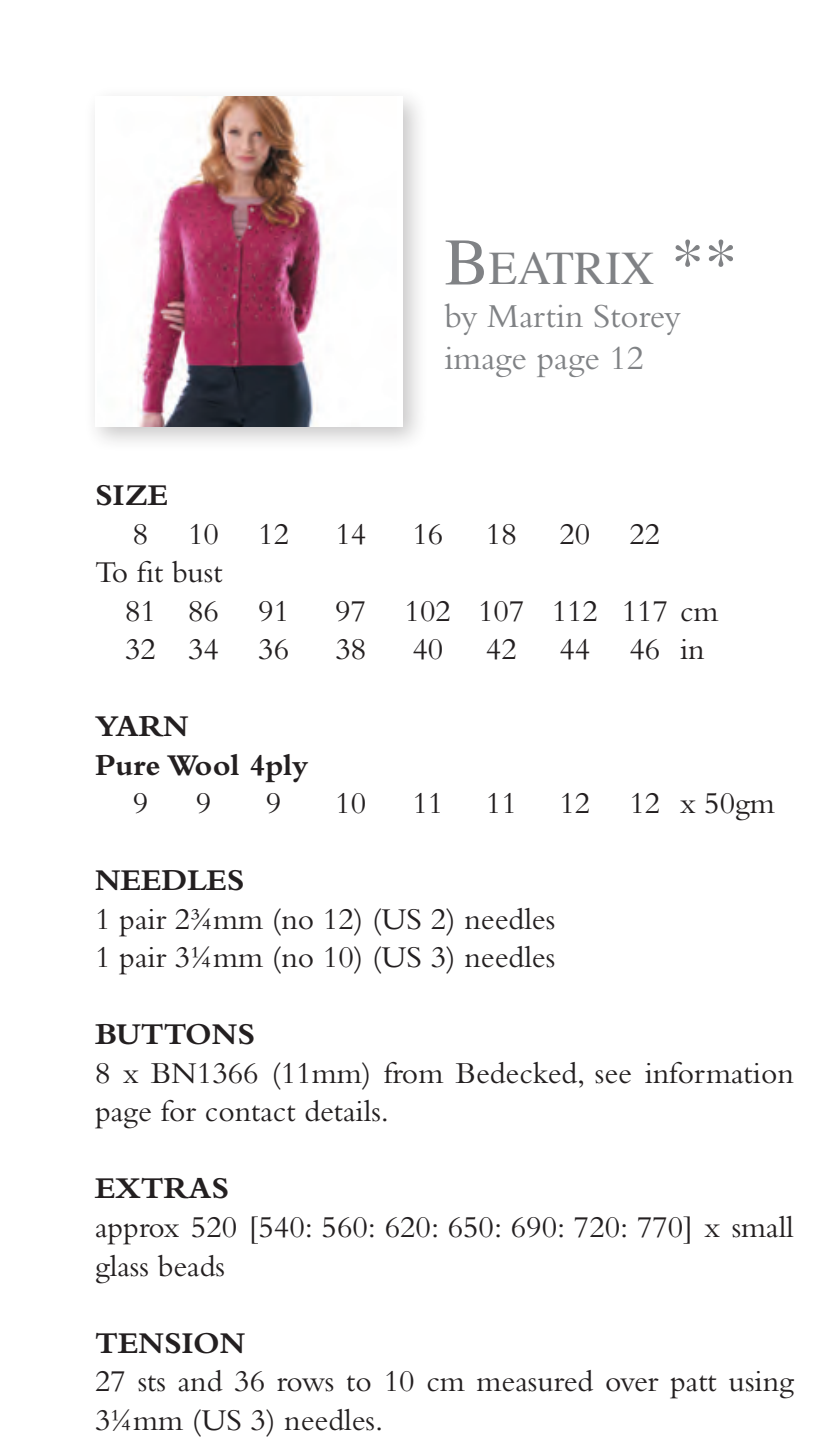
<style>
.page{position:relative;width:822px;height:1447px;background:#fff}
.page>*{position:absolute;margin:0;border:0;box-sizing:border-box;transform-origin:0 0}
.t1{font:46.55px "Times";color:#808285}
.t2{font:35px "Bembo Std";color:#808285}
.t3{font:31.5px/38.5px "Bembo Std";color:#231f20}
.t4{font:700 31.5px "Bembo Std";color:#231f20}
.s1{font-size:66.5px}
</style>
<div class="page">
<div style="left:83px;top:85px;width:346px;height:367px;background:#231f20;opacity:.25"></div>
<div style="left:95px;top:97px;width:308px;height:330px;background:#fff"></div>
<img style="left:137px;top:97px;width:187px;height:330px">
<p class="t1" style="left:444px;top:225px;width:294px"><span class="s1">B</span>EATRIX <span class="s1">**</span></p>
<p class="t2" style="left:444px;top:295px;width:238px">by Martin Storey</p>
<p class="t2" style="left:444px;top:337px;width:201px">image page 12</p>
<p class="t4" style="left:95px;top:477px;width:75px">SIZE</p>
<p class="t3" style="left:133px;top:514px;width:17px">8</p>
<p class="t3" style="left:188px;top:514px;width:102px">10 12</p>
<p class="t3" style="left:335px;top:514px;width:32px">14</p>
<p class="t3" style="left:412px;top:514px;width:32px">16</p>
<p class="t3" style="left:486px;top:514px;width:32px">18</p>
<p class="t3" style="left:559px;top:514px;width:102px">20 22</p>
<p class="t3" style="left:95px;top:552px;width:129px">To fit bust</p>
<p class="t3" style="left:125px;top:591px;width:165px">81 86 91</p>
<p class="t3" style="left:335px;top:591px;width:381px">97 102 107 112 117 cm</p>
<p class="t3" style="left:125px;top:629px;width:165px">32 34 36</p>
<p class="t3" style="left:335px;top:629px;width:32px">38</p>
<p class="t3" style="left:412px;top:629px;width:32px">40</p>
<p class="t3" style="left:486px;top:629px;width:32px">42</p>
<p class="t3" style="left:559px;top:629px;width:147px">44 46 in</p>
<p class="t4" style="left:95px;top:708px;width:95px">YARN</p>
<p class="t4" style="left:95px;top:747px;width:215px">Pure Wool 4ply</p>
<p class="t3" style="left:133px;top:783px;width:17px">9</p>
<p class="t3" style="left:196px;top:783px;width:17px">9</p>
<p class="t3" style="left:266px;top:783px;width:17px">9</p>
<p class="t3" style="left:335px;top:783px;width:32px">10</p>
<p class="t3" style="left:412px;top:783px;width:32px">11</p>
<p class="t3" style="left:486px;top:783px;width:32px">11</p>
<p class="t3" style="left:559px;top:783px;width:213px">12 12 x 50gm</p>
<p class="t4" style="left:95px;top:862px;width:151px">NEEDLES</p>
<p class="t3" style="left:95px;top:899px;width:461px">1 pair 23⁄4mm (no 12) (US 2) needles</p>
<p class="t3" style="left:95px;top:937px;width:461px">1 pair 31⁄4mm (no 10) (US 3) needles</p>
<p class="t4" style="left:95px;top:1016px;width:162px">BUTTONS</p>
<p class="t3" style="left:95px;top:1053px;width:700px">8 x BN1366 (11mm) from Bedecked, see information page for contact details.</p>
<p class="t4" style="left:95px;top:1170px;width:135px">EXTRAS</p>
<p class="t3" style="left:95px;top:1207px;width:700px">approx 520 [540: 560: 620: 650: 690: 720: 770] x small glass beads</p>
<p class="t4" style="left:95px;top:1324px;width:152px">TENSION</p>
<p class="t3" style="left:95px;top:1361px;width:700px">27 sts and 36 rows to 10 cm measured over patt using<br>31⁄4mm (US 3) needles.</p>
</div>
